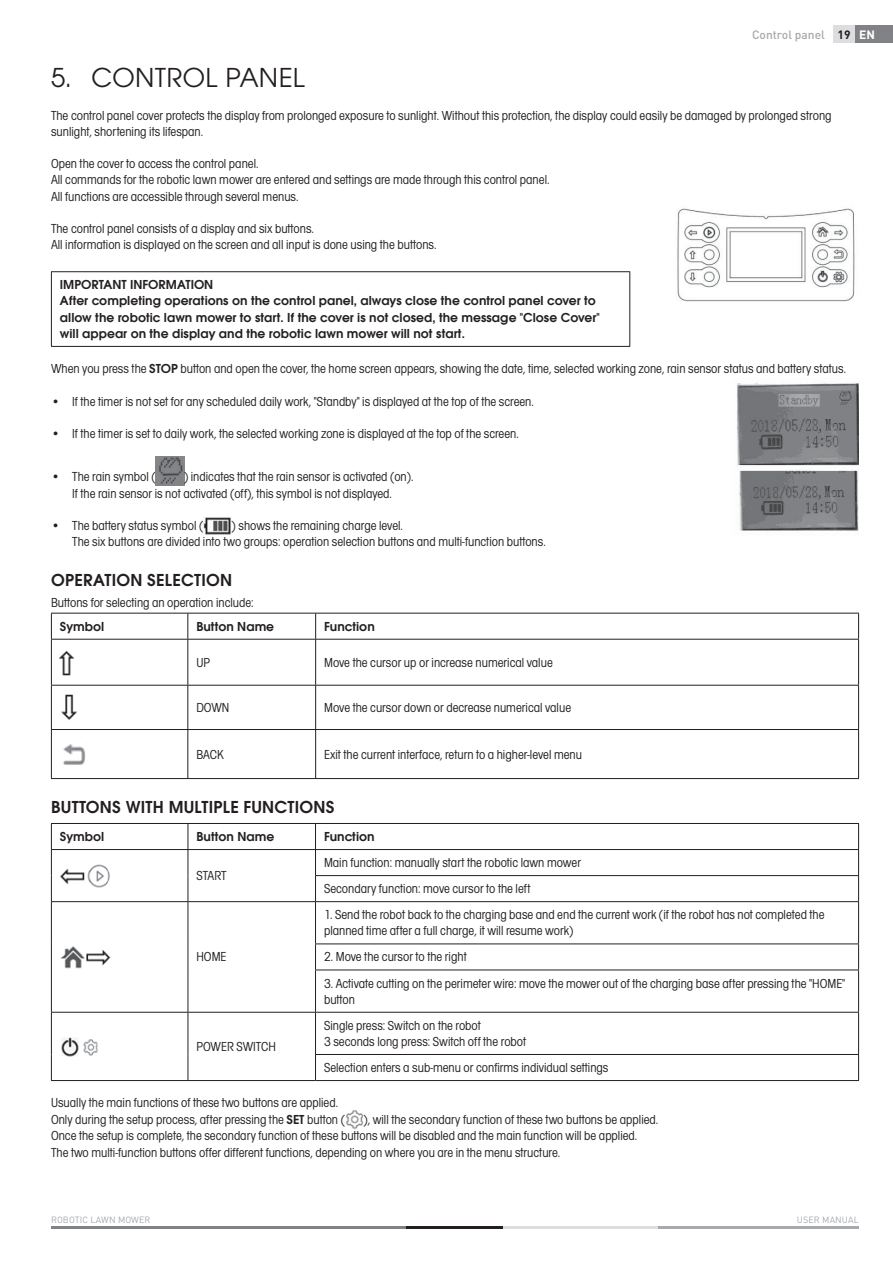
<style>
.page{position:relative;width:893px;height:1263px;background:#fff}
.page>*{position:absolute;margin:0;border:0;box-sizing:border-box;transform-origin:0 0}
.t1{font:28.5px "Avant Gar Got Itc TOT Boo";letter-spacing:.015em;color:#231f20}
.t2{font:18px "Avant Gar Got Itc TOT Dem";letter-spacing:.015em;color:#231f20}
.t3{font:13.5px/16.2px "Avant Gar Got Itc TOT Boo Con";color:#231f20}
.t4{font:13.5px/16.2px "Avant Gar Got Itc TOT Dem";color:#231f20}
.t5{font:500 12px "DIN Pro";color:#a7a9ac}
.t6{font:700 12px "DIN Pro";color:#fff}
.t7{font:9px "DIN Pro";letter-spacing:.01em;color:#a7a9ac}
.s1{font-weight:700;color:#231f20}
.s2{font-family:"Avant Gar Got Itc TOT Dem"}
</style>
<div class="page">
<hr style="left:657px;top:1227px;width:202px;height:2px;background:#a7a9ac">
<hr style="left:503px;top:1227px;width:155px;height:2px;background:#dcddde">
<hr style="left:51px;top:1227px;width:355px;height:2px;background:#808285">
<hr style="left:406px;top:1227px;width:97px;height:2px;background:#231f20">
<div style="left:855px;top:26px;width:38px;height:17px;background:#808285"></div>
<div style="left:833px;top:26px;width:22px;height:17px;background:#dcddde"></div>
<img style="left:677px;top:208px;width:178px;height:94px">
<hr style="left:51px;top:271px;width:579px;height:1px;background:#231f20">
<hr style="left:51px;top:272px;width:1px;height:74px;background:#231f20">
<hr style="left:629px;top:272px;width:1px;height:74px;background:#231f20">
<hr style="left:51px;top:346px;width:579px;height:1px;background:#231f20">
<img style="left:737px;top:383px;width:122px;height:148px">
<img style="left:156px;top:457px;width:28px;height:29px">
<img style="left:203px;top:517px;width:28px;height:18px">
<svg style="left:858px;top:614px;width:1px;height:25px"></svg>
<hr style="left:858px;top:639px;width:1px;height:46px;background:#231f20">
<hr style="left:858px;top:685px;width:1px;height:44px;background:#231f20">
<hr style="left:51px;top:613px;width:808px;height:1px;background:#231f20">
<hr style="left:51px;top:639px;width:808px;height:1px;background:#231f20">
<hr style="left:51px;top:685px;width:808px;height:1px;background:#231f20">
<hr style="left:51px;top:729px;width:808px;height:1px;background:#231f20">
<hr style="left:51px;top:778px;width:808px;height:1px;background:#231f20">
<svg style="left:51px;top:613px;width:1px;height:26px"></svg>
<svg style="left:187px;top:613px;width:1px;height:26px"></svg>
<svg style="left:315px;top:613px;width:1px;height:26px"></svg>
<hr style="left:51px;top:639px;width:1px;height:46px;background:#231f20">
<hr style="left:187px;top:639px;width:1px;height:46px;background:#231f20">
<hr style="left:315px;top:639px;width:1px;height:46px;background:#231f20">
<hr style="left:51px;top:685px;width:1px;height:44px;background:#231f20">
<hr style="left:187px;top:685px;width:1px;height:44px;background:#231f20">
<hr style="left:315px;top:685px;width:1px;height:44px;background:#231f20">
<hr style="left:51px;top:730px;width:1px;height:48px;background:#231f20">
<hr style="left:187px;top:730px;width:1px;height:48px;background:#231f20">
<hr style="left:315px;top:730px;width:1px;height:48px;background:#231f20">
<hr style="left:858px;top:730px;width:1px;height:48px;background:#231f20">
<img style="left:60px;top:650px;width:14px;height:26px">
<img style="left:61px;top:694px;width:17px;height:26px">
<img style="left:63px;top:744px;width:22px;height:21px">
<hr style="left:51px;top:1080px;width:264px;height:1px;background:#231f20">
<hr style="left:51px;top:823px;width:808px;height:1px;background:#231f20">
<hr style="left:51px;top:849px;width:808px;height:1px;background:#231f20">
<hr style="left:315px;top:875px;width:544px;height:1px;background:#231f20">
<svg style="left:858px;top:824px;width:1px;height:77px"></svg>
<hr style="left:51px;top:901px;width:808px;height:1px;background:#231f20">
<hr style="left:858px;top:902px;width:1px;height:41px;background:#231f20">
<hr style="left:315px;top:943px;width:544px;height:1px;background:#231f20">
<svg style="left:858px;top:944px;width:1px;height:25px"></svg>
<hr style="left:315px;top:969px;width:544px;height:1px;background:#231f20">
<hr style="left:858px;top:970px;width:1px;height:42px;background:#231f20">
<hr style="left:51px;top:1012px;width:808px;height:1px;background:#231f20">
<hr style="left:858px;top:1012px;width:1px;height:42px;background:#231f20">
<hr style="left:315px;top:1054px;width:544px;height:1px;background:#231f20">
<hr style="left:315px;top:1080px;width:544px;height:1px;background:#231f20">
<svg style="left:51px;top:824px;width:1px;height:77px"></svg>
<svg style="left:188px;top:824px;width:1px;height:77px"></svg>
<svg style="left:315px;top:824px;width:1px;height:77px"></svg>
<hr style="left:51px;top:902px;width:1px;height:42px;background:#231f20">
<hr style="left:188px;top:902px;width:1px;height:42px;background:#231f20">
<hr style="left:315px;top:902px;width:1px;height:41px;background:#231f20">
<svg style="left:51px;top:944px;width:1px;height:26px"></svg>
<svg style="left:188px;top:944px;width:1px;height:26px"></svg>
<svg style="left:315px;top:944px;width:1px;height:25px"></svg>
<hr style="left:51px;top:970px;width:1px;height:42px;background:#231f20">
<hr style="left:188px;top:970px;width:1px;height:42px;background:#231f20">
<hr style="left:315px;top:970px;width:1px;height:42px;background:#231f20">
<hr style="left:51px;top:1012px;width:1px;height:42px;background:#231f20">
<hr style="left:188px;top:1012px;width:1px;height:42px;background:#231f20">
<hr style="left:315px;top:1012px;width:1px;height:42px;background:#231f20">
<svg style="left:51px;top:1054px;width:1px;height:26px"></svg>
<svg style="left:188px;top:1054px;width:1px;height:26px"></svg>
<svg style="left:315px;top:1055px;width:1px;height:25px"></svg>
<svg style="left:858px;top:1055px;width:1px;height:25px"></svg>
<img style="left:60px;top:864px;width:50px;height:24px">
<img style="left:60px;top:946px;width:51px;height:23px">
<img style="left:61px;top:1037px;width:37px;height:20px">
<img style="left:345px;top:1110px;width:18px;height:19px">
<p class="t5" style="left:752px;top:30px;width:100px">Control panel <span class="s1">19</span></p>
<p class="t6" style="left:859px;top:30px;width:17px">EN</p>
<h1 class="t1" style="left:51px;top:66px;width:256px">5. CONTROL PANEL</h1>
<p class="t3" style="left:51px;top:108px;width:782px">The control panel cover protects the display from prolonged exposure to sunlight. Without this protection, the display could easily be damaged by prolonged strong sunlight, shortening its lifespan.</p>
<p class="t3" style="left:51px;top:157px;width:500px">Open the cover to access the control panel.<br>All commands for the robotic lawn mower are entered and settings are made through this control panel.<br>All functions are accessible through several menus.</p>
<p class="t3" style="left:51px;top:221px;width:387px">The control panel consists of a display and six buttons.<br>All information is displayed on the screen and all input is done using the buttons.</p>
<p class="t4" style="left:60px;top:278px;width:541px">IMPORTANT INFORMATION<br>After completing operations on the control panel, always close the control panel cover to allow the robotic lawn mower to start. If the cover is not closed, the message "Close Cover" will appear on the display and the robotic lawn mower will not start.</p>
<p class="t3" style="left:51px;top:362px;width:797px">When you press the <span class="s2">STOP</span> button and open the cover, the home screen appears, showing the date, time, selected working zone, rain sensor status and battery status.</p>
<p class="t3" style="left:51px;top:394px;width:484px">• If the timer is not set for any scheduled daily work, "Standby" is displayed at the top of the screen.</p>
<p class="t3" style="left:51px;top:426px;width:469px">• If the timer is set to daily work, the selected working zone is displayed at the top of the screen.</p>
<p class="t3" style="left:51px;top:470px;width:106px">• The rain symbol (</p>
<p class="t3" style="left:72px;top:470px;width:343px;text-indent:112px">) indicates that the rain sensor is activated (on).<br>If the rain sensor is not activated (off), this symbol is not displayed.</p>
<p class="t3" style="left:51px;top:519px;width:154px">• The battery status symbol (</p>
<p class="t3" style="left:72px;top:519px;width:475px;text-indent:159px">) shows the remaining charge level.<br>The six buttons are divided into two groups: operation selection buttons and multi-function buttons.</p>
<h2 class="t2" style="left:51px;top:573px;width:182px">OPERATION SELECTION</h2>
<p class="t3" style="left:51px;top:595px;width:204px">Buttons for selecting an operation include:</p>
<p class="t4" style="left:60px;top:619px;width:46px">Symbol</p>
<p class="t4" style="left:196px;top:619px;width:79px">Button Name</p>
<p class="t4" style="left:324px;top:619px;width:52px">Function</p>
<p class="t3" style="left:196px;top:655px;width:15px">UP</p>
<p class="t3" style="left:324px;top:655px;width:230px">Move the cursor up or increase numerical value</p>
<p class="t3" style="left:196px;top:700px;width:35px">DOWN</p>
<p class="t3" style="left:324px;top:700px;width:248px">Move the cursor down or decrease numerical value</p>
<p class="t3" style="left:196px;top:747px;width:29px">BACK</p>
<p class="t3" style="left:324px;top:747px;width:259px">Exit the current interface, return to a higher-level menu</p>
<h2 class="t2" style="left:51px;top:800px;width:285px">BUTTONS WITH MULTIPLE FUNCTIONS</h2>
<p class="t4" style="left:60px;top:829px;width:46px">Symbol</p>
<p class="t4" style="left:196px;top:829px;width:79px">Button Name</p>
<p class="t4" style="left:324px;top:829px;width:52px">Function</p>
<p class="t3" style="left:196px;top:869px;width:32px">START</p>
<p class="t3" style="left:324px;top:851px;width:258px;line-height:26.1px">Main function: manually start the robotic lawn mower<br>Secondary function: move cursor to the left</p>
<p class="t3" style="left:196px;top:950px;width:32px">HOME</p>
<p class="t3" style="left:324px;top:908px;width:502px">1. Send the robot back to the charging base and end the current work (if the robot has not completed the planned time after a full charge, it will resume work)</p>
<p class="t3" style="left:324px;top:950px;width:144px">2. Move the cursor to the right</p>
<p class="t3" style="left:324px;top:976px;width:523px">3. Activate cutting on the perimeter wire: move the mower out of the charging base after pressing the "HOME" button</p>
<p class="t3" style="left:324px;top:1018px;width:204px">Single press: Switch on the robot<br>3 seconds long press: Switch off the robot</p>
<p class="t3" style="left:324px;top:1060px;width:286px">Selection enters a sub-menu or confirms individual settings</p>
<p class="t3" style="left:51px;top:1095px;width:296px;line-height:17px">Usually the main functions of these two buttons are applied.<br>Only during the setup process, after pressing the <span class="s2">SET</span> button (</p>
<p class="t3" style="left:196px;top:1039px;width:81px">POWER SWITCH</p>
<p class="t3" style="left:51px;top:1113px;width:609px;text-indent:312px">), will the secondary function of these two buttons be applied.<br>Once the setup is complete, the secondary function of these buttons will be disabled and the main function will be applied.<br>The two multi-function buttons offer different functions, depending on where you are in the menu structure.</p>
<p class="t7" style="left:51px;top:1216px;width:101px">ROBOTIC LAWN MOWER</p>
<p class="t7" style="left:797px;top:1216px;width:64px">USER MANUAL</p>
</div>
